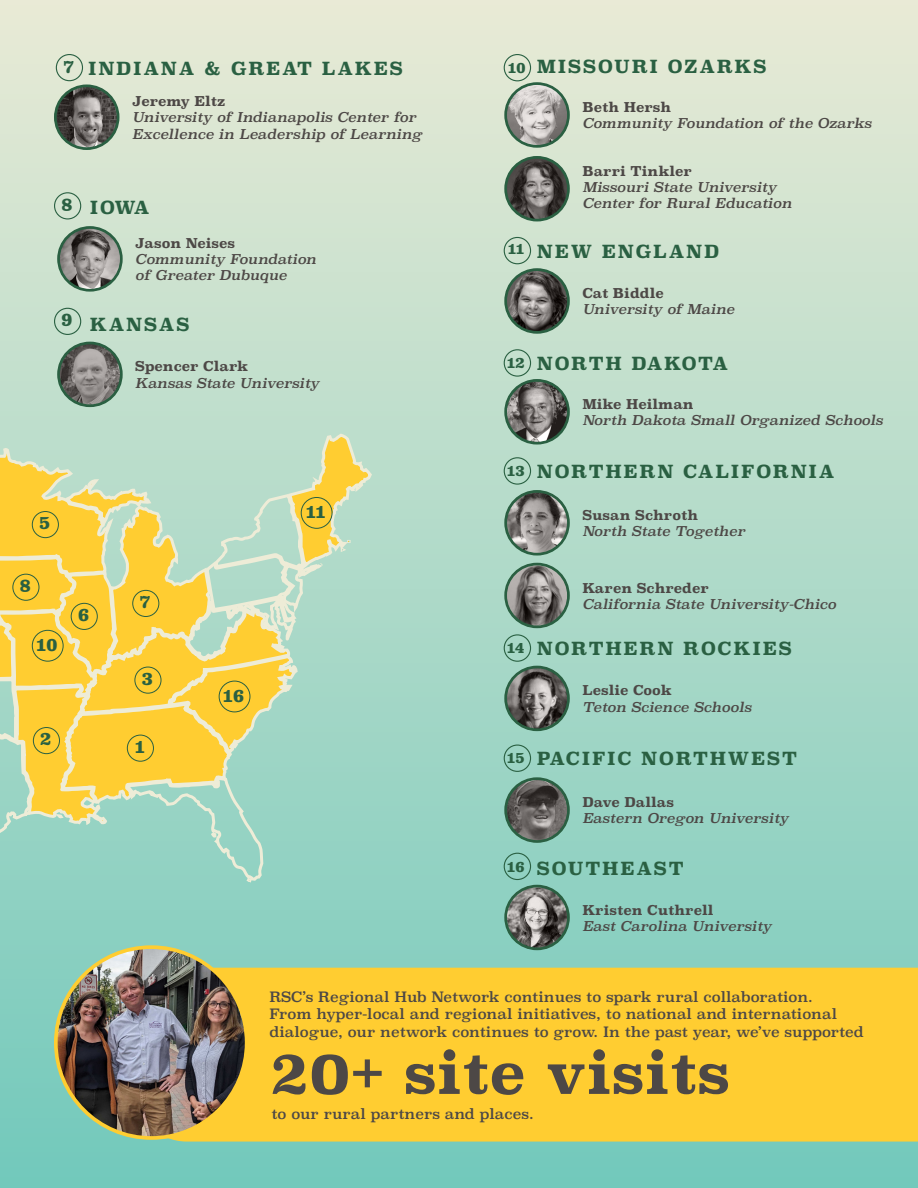
<style>
.page{position:relative;width:918px;height:1188px;background:#fff}
.page>*{position:absolute;margin:0;border:0;box-sizing:border-box;transform-origin:0 0}
.t1{font:700 58.5px "Superclarendon Rg";color:#4d4846}
.t2{font:700 18px "Superclarendon Rg";letter-spacing:.1em;color:#2a6042}
.t3{font:700 17.25px "Clarendon Text Pro";color:#2a6042}
.t4{font:700 14.4px "Clarendon Text Pro";color:#2a6042}
.t5{font:14.25px/17.1px "Superclarendon Rg";color:#4d4846}
.t6{font:italic 13.5px/16.2px "Superclarendon Rg";color:#4d4846}
.t7{font:700 13.5px "Superclarendon Rg";color:#4d4846}
</style>
<div class="page">
<div style="left:0;top:0;width:918px;height:1188px;background:linear-gradient(to bottom,#e8ead5,#72c9bb)"></div>
<div style="left:133px;top:968px;width:785px;height:174px;background:#ffcd31"></div>
<svg style="left:59px;top:227px;width:62px;height:63px;background:#858380"></svg>
<div style="left:57px;top:226px;width:66px;height:66px;border:3px solid #2a6042;border-radius:50%"></div>
<svg style="left:59px;top:343px;width:62px;height:63px;background:#7d7b77"></svg>
<div style="left:57px;top:342px;width:66px;height:65px;border:3px solid #2a6042;border-radius:50%"></div>
<svg style="left:506px;top:84px;width:62px;height:62px;background:#b0aeab"></svg>
<div style="left:504px;top:82px;width:66px;height:66px;border:3px solid #2a6042;border-radius:50%"></div>
<svg style="left:506px;top:157px;width:62px;height:63px;background:#575551"></svg>
<div style="left:504px;top:156px;width:66px;height:65px;border:3px solid #2a6042;border-radius:50%"></div>
<svg style="left:506px;top:270px;width:62px;height:62px;background:#65625f"></svg>
<div style="left:504px;top:268px;width:66px;height:66px;border:3px solid #2a6042;border-radius:50%"></div>
<svg style="left:506px;top:380px;width:62px;height:63px;background:#73716d"></svg>
<div style="left:504px;top:379px;width:66px;height:66px;border:3px solid #2a6042;border-radius:50%"></div>
<img style="left:506px;top:491px;width:62px;height:63px">
<svg style="left:506px;top:491px;width:62px;height:63px;background:#898783"></svg>
<div style="left:504px;top:490px;width:66px;height:66px;border:3px solid #2a6042;border-radius:50%"></div>
<svg style="left:506px;top:667px;width:62px;height:63px;background:#6b6966"></svg>
<div style="left:504px;top:666px;width:66px;height:65px;border:3px solid #2a6042;border-radius:50%"></div>
<img style="left:506px;top:780px;width:62px;height:60px">
<svg style="left:506px;top:779px;width:62px;height:62px;background:#615e5b"></svg>
<div style="left:504px;top:777px;width:66px;height:66px;border:3px solid #2a6042;border-radius:50%"></div>
<img style="left:506px;top:887px;width:62px;height:62px">
<svg style="left:506px;top:886px;width:62px;height:63px;background:#7b7975"></svg>
<div style="left:504px;top:885px;width:66px;height:65px;border:3px solid #2a6042;border-radius:50%"></div>
<svg style="left:506px;top:564px;width:62px;height:63px;background:#7e7b78"></svg>
<div style="left:504px;top:563px;width:66px;height:65px;border:3px solid #2a6042;border-radius:50%"></div>
<div style="left:54px;top:192px;width:27px;height:27px;border:1px solid #2a6042;border-radius:50%"></div>
<div style="left:54px;top:308px;width:27px;height:27px;border:1px solid #2a6042;border-radius:50%"></div>
<div style="left:504px;top:237px;width:27px;height:27px;border:1px solid #2a6042;border-radius:50%"></div>
<div style="left:504px;top:54px;width:27px;height:27px;border:1px solid #2a6042;border-radius:50%"></div>
<div style="left:504px;top:349px;width:27px;height:28px;border:1px solid #2a6042;border-radius:50%"></div>
<div style="left:504px;top:457px;width:27px;height:28px;border:1px solid #2a6042;border-radius:50%"></div>
<div style="left:504px;top:634px;width:27px;height:28px;border:1px solid #2a6042;border-radius:50%"></div>
<div style="left:504px;top:745px;width:27px;height:27px;border:1px solid #2a6042;border-radius:50%"></div>
<div style="left:504px;top:853px;width:27px;height:27px;border:1px solid #2a6042;border-radius:50%"></div>
<svg style="left:0;top:410px;width:374px;height:511px;background:#c6d598"></svg>
<div style="left:127px;top:735px;width:27px;height:27px;border:1px solid #2a6042;border-radius:50%"></div>
<div style="left:33px;top:727px;width:27px;height:27px;border:1px solid #2a6042;border-radius:50%"></div>
<div style="left:134px;top:667px;width:28px;height:27px;border:1px solid #2a6042;border-radius:50%"></div>
<div style="left:32px;top:511px;width:27px;height:27px;border:1px solid #2a6042;border-radius:50%"></div>
<div style="left:71px;top:603px;width:27px;height:27px;border:1px solid #2a6042;border-radius:50%"></div>
<div style="left:132px;top:590px;width:27px;height:27px;border:1px solid #2a6042;border-radius:50%"></div>
<div style="left:12px;top:574px;width:27px;height:27px;border:1px solid #2a6042;border-radius:50%"></div>
<div style="left:32px;top:630px;width:32px;height:32px;border:1px solid #2a6042;border-radius:50%"></div>
<div style="left:301px;top:497px;width:32px;height:32px;border:1px solid #2a6042;border-radius:50%"></div>
<div style="left:219px;top:681px;width:31px;height:31px;border:1px solid #2a6042;border-radius:50%"></div>
<svg style="left:55px;top:86px;width:63px;height:63px;background:#62605c"></svg>
<div style="left:54px;top:84px;width:65px;height:66px;border:3px solid #2a6042;border-radius:50%"></div>
<div style="left:56px;top:54px;width:27px;height:27px;border:1px solid #2a6042;border-radius:50%"></div>
<img style="left:56px;top:948px;width:191px;height:190px">
<div style="left:54px;top:945px;width:194px;height:195px;border:4px solid #ffcd31;border-radius:50%"></div>
<p class="t3" style="left:64px;top:56px;width:12px">7</p>
<p class="t2" style="left:88px;top:57px;width:316px">INDIANA &amp; GREAT LAKES</p>
<p class="t7" style="left:132px;top:93px;width:95px">Jeremy Eltz</p>
<p class="t6" style="left:132px;top:109px;width:291px">University of Indianapolis Center for<br>Excellence in Leadership of Learning</p>
<p class="t3" style="left:61px;top:194px;width:13px">8</p>
<p class="t3" style="left:61px;top:310px;width:13px">9</p>
<p class="t2" style="left:90px;top:197px;width:61px">IOWA</p>
<p class="t7" style="left:135px;top:235px;width:101px">Jason Neises</p>
<p class="t6" style="left:135px;top:251px;width:183px">Community Foundation of Greater Dubuque</p>
<p class="t2" style="left:90px;top:314px;width:101px">KANSAS</p>
<p class="t7" style="left:135px;top:359px;width:115px">Spencer Clark</p>
<p class="t6" style="left:135px;top:375px;width:186px">Kansas State University</p>
<p class="t3" style="left:39px;top:513px;width:13px">5</p>
<p class="t3" style="left:19px;top:576px;width:13px">8</p>
<p class="t3" style="left:78px;top:605px;width:13px">6</p>
<p class="t3" style="left:140px;top:592px;width:12px">7</p>
<p class="t3" style="left:306px;top:502px;width:21px">11</p>
<p class="t3" style="left:36px;top:635px;width:23px">10</p>
<p class="t3" style="left:40px;top:729px;width:13px">2</p>
<p class="t3" style="left:142px;top:669px;width:13px">3</p>
<p class="t3" style="left:135px;top:737px;width:11px">1</p>
<p class="t3" style="left:223px;top:686px;width:23px">16</p>
<p class="t4" style="left:508px;top:59px;width:19px">10</p>
<p class="t2" style="left:537px;top:56px;width:231px">MISSOURI OZARKS</p>
<p class="t7" style="left:582px;top:99px;width:90px">Beth Hersh</p>
<p class="t6" style="left:582px;top:115px;width:291px">Community Foundation of the Ozarks</p>
<p class="t7" style="left:582px;top:163px;width:111px">Barri Tinkler</p>
<p class="t6" style="left:582px;top:179px;width:211px">Missouri State University<br>Center for Rural Education</p>
<p class="t4" style="left:508px;top:241px;width:18px">11</p>
<p class="t2" style="left:537px;top:241px;width:184px">NEW ENGLAND</p>
<p class="t7" style="left:582px;top:285px;width:83px">Cat Biddle</p>
<p class="t6" style="left:582px;top:301px;width:154px">University of Maine</p>
<p class="t4" style="left:507px;top:354px;width:19px">12</p>
<p class="t2" style="left:537px;top:353px;width:193px">NORTH DAKOTA</p>
<p class="t7" style="left:582px;top:396px;width:113px">Mike Heilman</p>
<p class="t6" style="left:582px;top:412px;width:302px">North Dakota Small Organized Schools</p>
<p class="t4" style="left:507px;top:462px;width:19px">13</p>
<p class="t2" style="left:537px;top:461px;width:299px">NORTHERN CALIFORNIA</p>
<p class="t7" style="left:582px;top:507px;width:117px">Susan Schroth</p>
<p class="t6" style="left:582px;top:523px;width:164px">North State Together</p>
<p class="t4" style="left:507px;top:640px;width:19px">14</p>
<p class="t7" style="left:582px;top:580px;width:128px">Karen Schreder</p>
<p class="t6" style="left:582px;top:596px;width:255px">California State University-Chico</p>
<p class="t2" style="left:537px;top:638px;width:256px">NORTHERN ROCKIES</p>
<p class="t7" style="left:582px;top:683px;width:91px">Leslie Cook</p>
<p class="t6" style="left:582px;top:699px;width:171px">Teton Science Schools</p>
<p class="t4" style="left:507px;top:750px;width:19px">15</p>
<p class="t2" style="left:537px;top:748px;width:262px">PACIFIC NORTHWEST</p>
<p class="t7" style="left:582px;top:794px;width:93px">Dave Dallas</p>
<p class="t6" style="left:582px;top:810px;width:208px">Eastern Oregon University</p>
<p class="t4" style="left:507px;top:858px;width:19px">16</p>
<p class="t2" style="left:537px;top:858px;width:148px">SOUTHEAST</p>
<p class="t7" style="left:582px;top:902px;width:133px">Kristen Cuthrell</p>
<p class="t6" style="left:582px;top:918px;width:191px">East Carolina University</p>
<p class="t5" style="left:269px;top:989px;width:596px">RSC’s Regional Hub Network continues to spark rural collaboration.<br>From hyper-local and regional initiatives, to national and international dialogue, our network continues to grow. In the past year, we’ve supported</p>
<p class="t1" style="left:269px;top:1038px;width:462px">20+ site visits</p>
<p class="t5" style="left:272px;top:1105px;width:264px">to our rural partners and places.</p>
</div>
